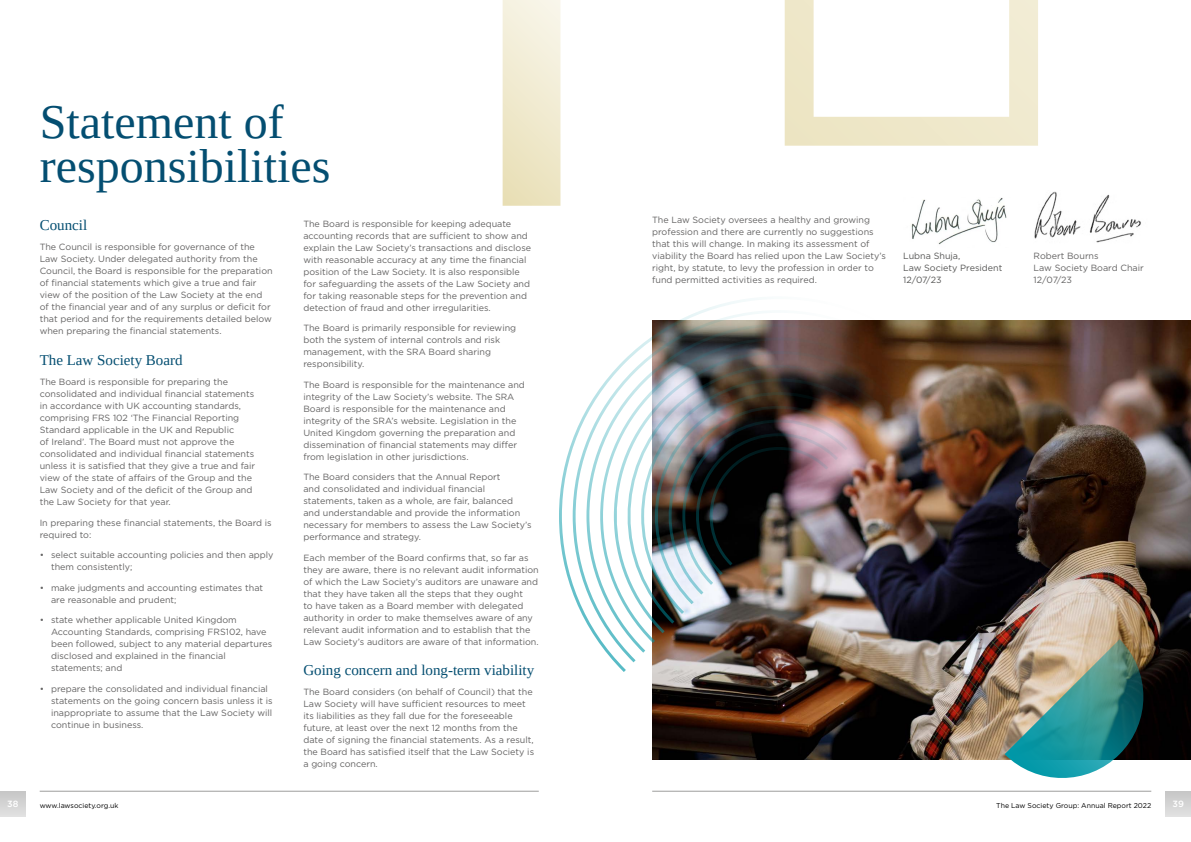
<style>
.page{position:relative;width:1191px;height:842px;background:#fff}
.page>*{position:absolute;margin:0;border:0;box-sizing:border-box;transform-origin:0 0}
.t1{font:48px/44px "Tinos";color:#044e71}
.t2{font:15px "Tinos";color:#044e71}
.t3{font:9px/12px "Gotham";color:#646363}
.t4{font:9px/12px "Gotham";color:#575756}
.t5{font:500 9px "Gotham";color:#fff}
.t6{font:7px "Gotham";color:#000}
</style>
<div class="page">
<hr style="left:40px;top:791px;width:499px;height:1px;background:#9d9d9c">
<hr style="left:652px;top:791px;width:499px;height:1px;background:#9d9d9c">
<div style="left:0;top:791px;width:26px;height:25px;background:#d3d3d3"></div>
<div style="left:1165px;top:791px;width:26px;height:25px;background:#d3d3d3"></div>
<svg style="left:502px;top:0;width:59px;height:206px;background:#f0ead0"></svg>
<img style="left:652px;top:320px;width:539px;height:440px">
<img style="left:911px;top:198px;width:96px;height:47px">
<img style="left:1034px;top:191px;width:107px;height:52px">
<svg style="left:784px;top:0;width:254px;height:146px"></svg>
<img style="left:559px;top:298px;width:376px;height:374px">
<img style="left:1004px;top:639px;width:147px;height:139px">
<h1 class="t1" style="left:40px;top:100px;width:292px">Statement of responsibilities</h1>
<h2 class="t2" style="left:40px;top:215px;width:49px">Council</h2>
<p class="t3" style="left:40px;top:241px;width:234px">The Council is responsible for governance of the Law Society. Under delegated authority from the Council, the Board is responsible for the preparation of financial statements which give a true and fair view of the position of the Law Society at the end of the financial year and of any surplus or deficit for that period and for the requirements detailed below when preparing the financial statements.</p>
<h2 class="t2" style="left:40px;top:350px;width:144px">The Law Society Board</h2>
<p class="t3" style="left:40px;top:376px;width:217px">The Board is responsible for preparing the consolidated and individual financial statements in accordance with UK accounting standards, comprising FRS 102 ‘The Financial Reporting Standard applicable in the UK and Republic<br>of Ireland’. The Board must not approve the consolidated and individual financial statements unless it is satisfied that they give a true and fair view of the state of affairs of the Group and the Law Society and of the deficit of the Group and the Law Society for that year.</p>
<p class="t3" style="left:40px;top:516px;width:233px">In preparing these financial statements, the Board is required to:</p>
<p class="t3" style="left:51px;top:549px;width:224px;text-indent:-11px">• select suitable accounting policies and then apply them consistently;</p>
<p class="t3" style="left:51px;top:581px;width:214px;text-indent:-11px">• make judgments and accounting estimates that are reasonable and prudent;</p>
<p class="t3" style="left:51px;top:614px;width:223px;text-indent:-11px">• state whether applicable United Kingdom Accounting Standards, comprising FRS102, have been followed, subject to any material departures disclosed and explained in the financial statements; and</p>
<p class="t3" style="left:51px;top:682px;width:223px;text-indent:-11px">• prepare the consolidated and individual financial statements on the going concern basis unless it is inappropriate to assume that the Law Society will continue in business.</p>
<p class="t3" style="left:303px;top:217px;width:229px">The Board is responsible for keeping adequate accounting records that are sufficient to show and explain the Law Society’s transactions and disclose with reasonable accuracy at any time the financial position of the Law Society. It is also responsible for safeguarding the assets of the Law Society and for taking reasonable steps for the prevention and detection of fraud and other irregularities.</p>
<p class="t3" style="left:303px;top:322px;width:214px">The Board is primarily responsible for reviewing both the system of internal controls and risk management, with the SRA Board sharing responsibility.</p>
<p class="t3" style="left:303px;top:378px;width:223px">The Board is responsible for the maintenance and integrity of the Law Society’s website. The SRA Board is responsible for the maintenance and integrity of the SRA’s website. Legislation in the United Kingdom governing the preparation and dissemination of financial statements may differ from legislation in other jurisdictions.</p>
<p class="t3" style="left:303px;top:471px;width:229px">The Board considers that the Annual Report<br>and consolidated and individual financial statements, taken as a whole, are fair, balanced and understandable and provide the information necessary for members to assess the Law Society’s performance and strategy.</p>
<p class="t3" style="left:303px;top:551px;width:237px">Each member of the Board confirms that, so far as they are aware, there is no relevant audit information of which the Law Society’s auditors are unaware and that they have taken all the steps that they ought<br>to have taken as a Board member with delegated authority in order to make themselves aware of any relevant audit information and to establish that the Law Society’s auditors are aware of that information.</p>
<h2 class="t2" style="left:303px;top:660px;width:232px">Going concern and long-term viability</h2>
<p class="t3" style="left:303px;top:686px;width:232px">The Board considers (on behalf of Council) that the Law Society will have sufficient resources to meet its liabilities as they fall due for the foreseeable future, at least over the next 12 months from the date of signing the financial statements. As a result, the Board has satisfied itself that the Law Society is a going concern.</p>
<p class="t3" style="left:652px;top:213px;width:235px">The Law Society oversees a healthy and growing profession and there are currently no suggestions that this will change. In making its assessment of viability the Board has relied upon the Law Society’s right, by statute, to levy the profession in order to fund permitted activities as required.</p>
<p class="t4" style="left:903px;top:250px;width:101px">Lubna Shuja,<br>Law Society President<br>12/07/23</p>
<p class="t3" style="left:1033px;top:249px;width:112px">Robert Bourns<br>Law Society Board Chair<br>12/07/23</p>
<p class="t5" style="left:7px;top:798px;width:13px">38</p>
<p class="t6" style="left:40px;top:801px;width:80px">www.lawsociety.org.uk</p>
<p class="t6" style="left:996px;top:801px;width:156px">The Law Society Group: Annual Report 2022</p>
<p class="t5" style="left:1172px;top:798px;width:13px">39</p>
</div>
